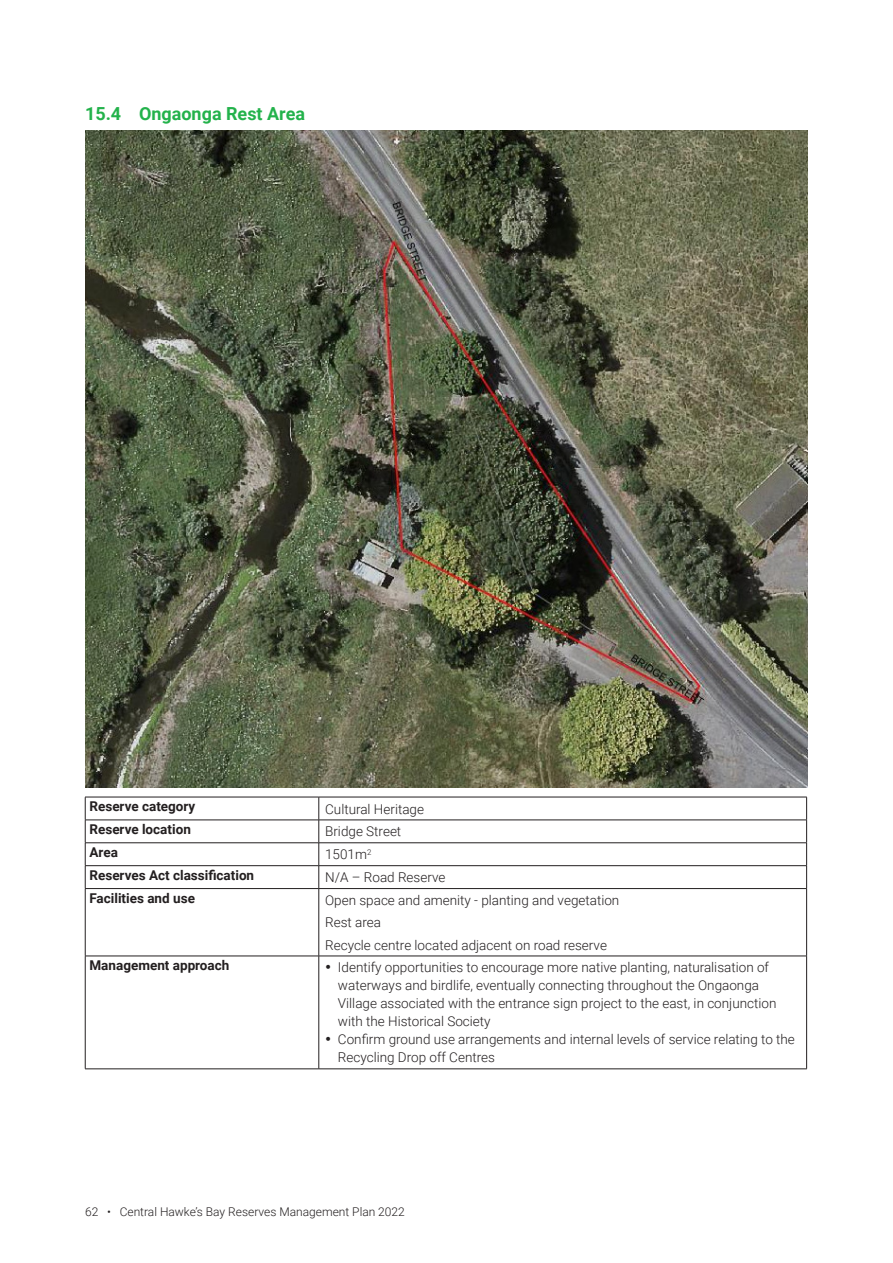
<style>
.page{position:relative;width:893px;height:1263px;background:#fff}
.page>*{position:absolute;margin:0;border:0;box-sizing:border-box;transform-origin:0 0}
.t1{font:700 18px "Roboto";color:#23b24b}
.T_-_Body_copy{font:300 13.5px/18px "Roboto";color:#231f20}
.Body_bold{font:700 13.5px "Roboto";color:#231f20}
.t2{font:300 12px "Roboto";color:#231f20}
</style>
<div class="page">
<img style="left:85px;top:131px;width:723px;height:656px">
<hr style="left:85px;top:797px;width:234px;height:1px;background:#231f20">
<hr style="left:319px;top:797px;width:488px;height:1px;background:#231f20">
<hr style="left:85px;top:820px;width:234px;height:1px;background:#231f20">
<hr style="left:319px;top:820px;width:488px;height:1px;background:#231f20">
<hr style="left:85px;top:842px;width:234px;height:1px;background:#231f20">
<hr style="left:319px;top:842px;width:488px;height:1px;background:#231f20">
<hr style="left:85px;top:865px;width:234px;height:1px;background:#231f20">
<svg style="left:85px;top:797px;width:1px;height:91px"></svg>
<hr style="left:319px;top:865px;width:488px;height:1px;background:#231f20">
<svg style="left:319px;top:797px;width:1px;height:91px"></svg>
<svg style="left:806px;top:797px;width:1px;height:91px"></svg>
<hr style="left:85px;top:888px;width:234px;height:1px;background:#231f20">
<hr style="left:85px;top:889px;width:1px;height:67px;background:#231f20">
<hr style="left:319px;top:888px;width:488px;height:1px;background:#231f20">
<hr style="left:319px;top:889px;width:1px;height:67px;background:#231f20">
<hr style="left:806px;top:889px;width:1px;height:67px;background:#231f20">
<hr style="left:85px;top:956px;width:234px;height:1px;background:#231f20">
<hr style="left:85px;top:956px;width:1px;height:113px;background:#231f20">
<hr style="left:319px;top:956px;width:488px;height:1px;background:#231f20">
<hr style="left:319px;top:956px;width:1px;height:113px;background:#231f20">
<hr style="left:806px;top:956px;width:1px;height:113px;background:#231f20">
<hr style="left:85px;top:1068px;width:234px;height:1px;background:#231f20">
<hr style="left:319px;top:1068px;width:488px;height:1px;background:#231f20">
<p class="t1" style="left:85px;top:101px;width:222px">15.4 Ongaonga Rest Area</p>
<p class="Body_bold" style="left:89px;top:797px;width:107px">Reserve category</p>
<p class="T_-_Body_copy" style="left:325px;top:799px;width:100px">Cultural Heritage</p>
<p class="Body_bold" style="left:89px;top:820px;width:103px">Reserve location</p>
<p class="T_-_Body_copy" style="left:325px;top:822px;width:78px">Bridge Street</p>
<p class="Body_bold" style="left:89px;top:843px;width:30px">Area</p>
<p class="T_-_Body_copy" style="left:325px;top:845px;width:48px">1501m<sup>2</sup></p>
<p class="Body_bold" style="left:89px;top:866px;width:166px">Reserves Act classification</p>
<p class="T_-_Body_copy" style="left:325px;top:868px;width:122px">N/A – Road Reserve</p>
<p class="Body_bold" style="left:89px;top:889px;width:107px">Facilities and use</p>
<p class="T_-_Body_copy" style="left:325px;top:891px;width:296px">Open space and amenity - planting and vegetation</p>
<p class="T_-_Body_copy" style="left:325px;top:913px;width:57px">Rest area</p>
<p class="T_-_Body_copy" style="left:325px;top:935px;width:283px">Recycle centre located adjacent on road reserve</p>
<p class="Body_bold" style="left:89px;top:956px;width:141px">Management approach</p>
<p class="T_-_Body_copy" style="left:338px;top:958px;width:440px;text-indent:-13px">• Identify opportunities to encourage more native planting, naturalisation of waterways and birdlife, eventually connecting throughout the Ongaonga Village associated with the entrance sign project to the east, in conjunction with the Historical Society</p>
<p class="T_-_Body_copy" style="left:338px;top:1030px;width:458px;text-indent:-13px">• Confirm ground use arrangements and internal levels of service relating to the<br>Recycling Drop off Centres</p>
<p class="t2" style="left:85px;top:1203px;width:321px">62 • Central Hawke’s Bay Reserves Management Plan 2022</p>
</div>
